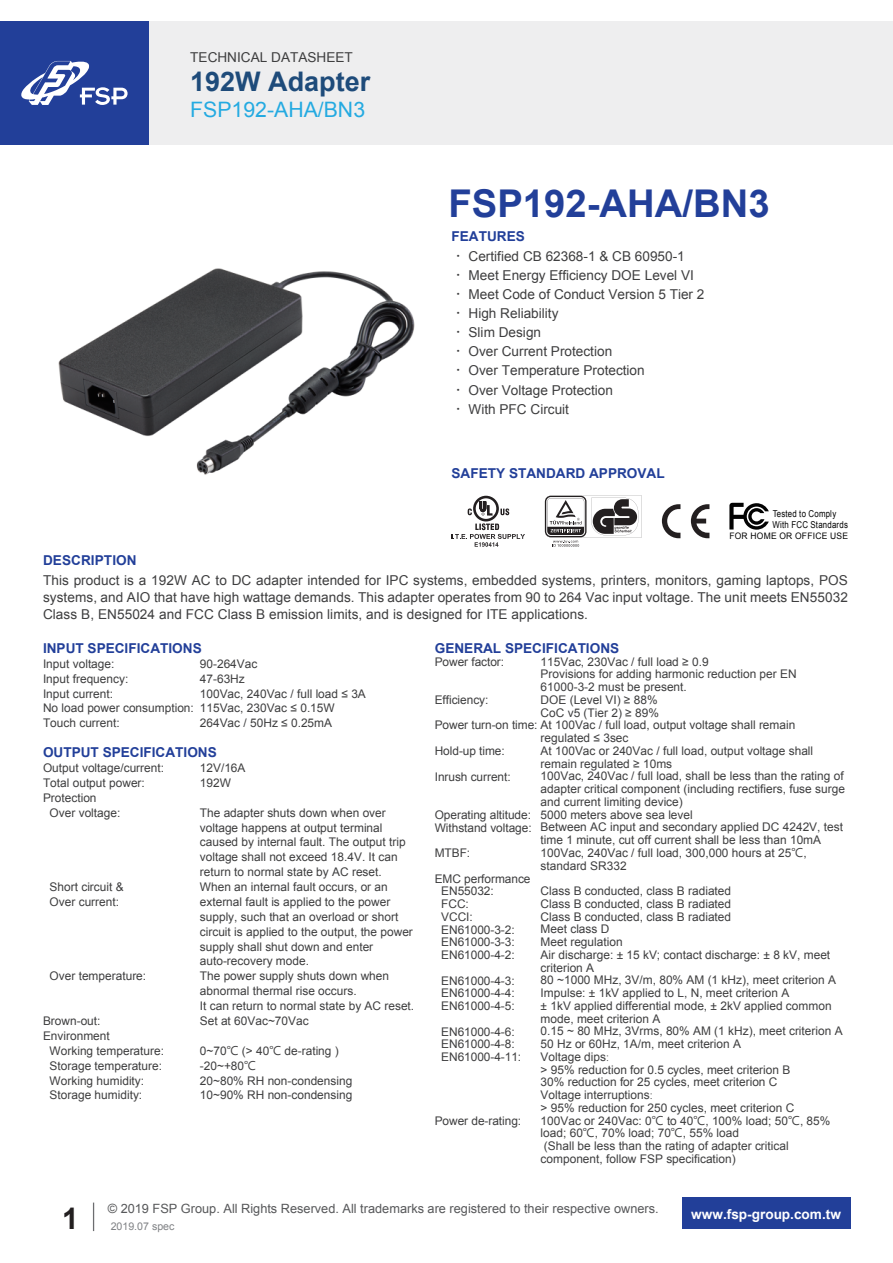
<style>
.page{position:relative;width:893px;height:1263px;background:#fff}
.page>*{position:absolute;margin:0;border:0;box-sizing:border-box;transform-origin:0 0}
.t1{font:700 38.25px "Arial";color:#223f99}
.t2{font:700 29.7px "Arial";color:#231f20}
.t3{font:700 27px "Arial";color:#1e4b7a}
.t4{font:21.3px "Arial";color:#24aae1}
.t5{font:13.65px/19.2px "Arial";color:#3e3e3f}
.t6{font:700 13.65px "Arial";color:#223f99}
.t7{font:700 13.65px "Arial";color:#fff}
.t8{font:12.75px "Arial";color:#57585a}
.t9{font:11.85px/12.8px "Arial";color:#3e3e3f}
.t10{font:10.65px "Arial";color:#808285}
.t11{font:9.45px/11.2px "Arial";letter-spacing:.025em;color:#030303;scale:.83 1}
.t12{font:9px "Arial";letter-spacing:.025em;color:#030303;scale:.95 1}
.s1{font-weight:700;color:#223f99}
.s2{font-family:"Adobe Ming Std";font-weight:300}
.s3{font-family:"Microsoft Jheng Hei"}
</style>
<div class="page">
<img style="left:58px;top:268px;width:357px;height:207px">
<svg style="left:93px;top:1202px;width:1px;height:29px"></svg>
<div style="left:682px;top:1197px;width:168px;height:32px;background:#223f99"></div>
<div style="left:0;top:21px;width:893px;height:124px;background:#eeeeef"></div>
<div style="left:0;top:21px;width:149px;height:124px;background:#223f99"></div>
<svg style="left:21px;top:61px;width:107px;height:44px"></svg>
<svg style="left:452px;top:496px;width:73px;height:51px"></svg>
<svg style="left:545px;top:496px;width:97px;height:51px"></svg>
<svg style="left:662px;top:504px;width:47px;height:34px"></svg>
<svg style="left:729px;top:503px;width:40px;height:27px"></svg>
<p class="t5" style="left:190px;top:47px;width:164px">TECHNICAL DATASHEET</p>
<h3 class="t3" style="left:190px;top:64px;width:182px">192W Adapter</h3>
<h3 class="t4" style="left:190px;top:95px;width:176px">FSP192-AHA/BN3</h3>
<h1 class="t1" style="left:449px;top:178px;width:323px">FSP192-AHA/BN3</h1>
<p class="t5" style="left:452px;top:227px;width:254px"><span class="s1">FEATURES<br></span><span class="s2">‧</span> Certified CB 62368-1 &amp; CB 60950-1<br><span class="s2">‧</span> Meet Energy Efficiency DOE Level VI <span class="s2">‧</span> Meet Code of Conduct Version 5 Tier 2 <span class="s2">‧</span> High Reliability<br><span class="s2">‧</span> Slim Design<br><span class="s2">‧</span> Over Current Protection<br><span class="s2">‧</span> Over Temperature Protection<br><span class="s2">‧</span> Over Voltage Protection<br><span class="s2">‧</span> With PFC Circuit</p>
<p class="t6" style="left:452px;top:464px;width:215px">SAFETY STANDARD APPROVAL</p>
<p class="t11" style="left:773px;top:508px;width:92px">Tested to Comply<br>With FCC Standards</p>
<p class="t12" style="left:729px;top:530px;width:126px">FOR HOME OR OFFICE USE</p>
<p class="t6" style="left:43px;top:552px;width:95px">DESCRIPTION</p>
<p class="t5" style="left:43px;top:571px;width:806px;line-height:17px;text-align:justify">This product is a 192W AC to DC adapter intended for IPC systems, embedded systems, printers, monitors, gaming laptops, POS systems, and AIO that have high wattage demands. This adapter operates from 90 to 264 Vac input voltage. The unit meets EN55032<br>Class B, EN55024 and FCC Class B emission limits, and is designed for ITE applications.</p>
<p class="t6" style="left:43px;top:639px;width:160px">INPUT SPECIFICATIONS</p>
<p class="t9" style="left:43px;top:656px;width:152px;line-height:14.9px">Input voltage:<br>Input frequency:<br>Input current:<br>No load power consumption:<br>Touch current:</p>
<p class="t6" style="left:43px;top:743px;width:175px">OUTPUT SPECIFICATIONS</p>
<p class="t9" style="left:43px;top:761px;width:123px">Output voltage/current:</p>
<p class="t9" style="left:43px;top:776px;width:103px">Total output power:</p>
<p class="t9" style="left:43px;top:791px;width:55px">Protection</p>
<p class="t9" style="left:50px;top:806px;width:72px">Over voltage:</p>
<p class="t6" style="left:435px;top:639px;width:186px">GENERAL SPECIFICATIONS</p>
<p class="t9" style="left:435px;top:655px;width:71px">Power factor:</p>
<p class="t9" style="left:435px;top:687px;width:362px;line-height:25.5px">Efficiency:<br>Power turn-on time: At 100Vac / full load, output voltage shall remain<br>Hold-up time:<br>Inrush current:</p>
<p class="t9" style="left:435px;top:808px;width:98px">Operating altitude:<br>Withstand voltage:</p>
<p class="t9" style="left:435px;top:840px;width:97px;line-height:25.5px">MTBF:<br>EMC performance</p>
<p class="t9" style="left:441px;top:885px;width:75px">EN55032:<br>FCC:<br>VCCI:<br>EN61000-3-2:<br>EN61000-3-3:<br>EN61000-4-2:</p>
<p class="t9" style="left:441px;top:974px;width:75px;text-align:justify">EN61000-4-3:<br>EN61000-4-4:<br>EN61000-4-5:</p>
<p class="t9" style="left:441px;top:1025px;width:82px">EN61000-4-6:<br>EN61000-4-8:<br>EN61000-4-11:</p>
<p class="t9" style="left:541px;top:655px;width:258px">115Vac, 230Vac / full load ≥ 0.9<br>Provisions for adding harmonic reduction per EN<br>61000-3-2 must be present.<br>DOE (Level VI) ≥ 88%<br>CoC v5 (Tier 2) ≥ 89%</p>
<p class="t9" style="left:541px;top:732px;width:306px">regulated ≤ 3sec<br>At 100Vac or 240Vac / full load, output voltage shall remain regulated ≥ 10ms<br>100Vac, 240Vac / full load, shall be less than the rating of adapter critical component (including rectifiers, fuse surge and current limiting device)<br>5000 meters above sea level<br>Between AC input and secondary applied DC 4242V, test time 1 minute, cut off current shall be less than 10mA 100Vac, 240Vac / full load, 300,000 hours at 25<span class="s3">℃</span>, standard SR332</p>
<p class="t9" style="left:541px;top:885px;width:304px">Class B conducted, class B radiated<br>Class B conducted, class B radiated<br>Class B conducted, class B radiated<br>Meet class D<br>Meet regulation<br>Air discharge: ± 15 kV; contact discharge: ± 8 kV, meet criterion A<br>80 ~1000 MHz, 3V/m, 80% AM (1 kHz), meet criterion A Impulse: ± 1kV applied to L, N, meet criterion A<br>± 1kV applied differential mode, ± 2kV applied common mode, meet criterion A<br>0.15 ~ 80 MHz, 3Vrms, 80% AM (1 kHz), meet criterion A 50 Hz or 60Hz, 1A/m, meet criterion A<br>Voltage dips<span class="s2">:<br></span>&gt; 95% reduction for 0.5 cycles, meet criterion B<br>30% reduction for 25 cycles, meet criterion C<br>Voltage interruptions<span class="s2">:<br></span>&gt; 95% reduction for 250 cycles, meet criterion C<br>100Vac or 240Vac: 0<span class="s3">℃</span> to 40<span class="s3">℃</span>, 100% load; 50<span class="s3">℃</span>, 85% load; 60<span class="s3">℃</span>, 70% load; 70<span class="s3">℃</span>, 55% load<br>(Shall be less than the rating of adapter critical component, follow FSP specification)</p>
<p class="t9" style="left:200px;top:656px;width:168px;line-height:14.9px">90-264Vac<br>47-63Hz<br>100Vac, 240Vac / full load ≤ 3A<br>115Vac, 230Vac ≤ 0.15W<br>264Vac / 50Hz ≤ 0.25mA</p>
<p class="t9" style="left:200px;top:760px;width:47px;line-height:14.9px">12V/16A<br>192W</p>
<p class="t9" style="left:200px;top:805px;width:216px;line-height:14.9px">The adapter shuts down when over voltage happens at output terminal caused by internal fault. The output trip voltage shall not exceed 18.4V. It can return to normal state by AC reset.<br>When an internal fault occurs, or an external fault is applied to the power supply, such that an overload or short circuit is applied to the output, the power supply shall shut down and enter auto-recovery mode.<br>The power supply shuts down when abnormal thermal rise occurs.<br>It can return to normal state by AC reset.<br>Set at 60Vac~70Vac</p>
<p class="t9" style="left:200px;top:1043px;width:154px;line-height:14.9px">0~70<span class="s3">℃</span> (&gt; 40<span class="s3">℃</span> de-rating ) -20~+80<span class="s3">℃<br></span>20~80% RH non-condensing<br>10~90% RH non-condensing</p>
<p class="t9" style="left:50px;top:880px;width:76px;line-height:14.9px">Short circuit &amp;<br>Over current:</p>
<p class="t9" style="left:50px;top:970px;width:98px">Over temperature:</p>
<p class="t9" style="left:43px;top:1014px;width:59px">Brown-out:</p>
<p class="t9" style="left:43px;top:1029px;width:68px">Environment</p>
<p class="t9" style="left:50px;top:1044px;width:116px">Working temperature:</p>
<p class="t9" style="left:50px;top:1059px;width:114px">Storage temperature:</p>
<p class="t9" style="left:50px;top:1074px;width:96px">Working humidity:</p>
<p class="t9" style="left:50px;top:1089px;width:94px">Storage humidity:</p>
<p class="t9" style="left:435px;top:1114px;width:88px">Power de-rating:</p>
<p class="t8" style="left:108px;top:1200px;width:553px">© 2019 FSP Group. All Rights Reserved. All trademarks are registered to their respective owners.</p>
<p class="t10" style="left:111px;top:1219px;width:65px">2019.07 spec</p>
<h2 class="t2" style="left:62px;top:1199px;width:18px">1</h2>
<p class="t7" style="left:691px;top:1205px;width:151px">www.fsp-group.com.tw</p>
</div>
